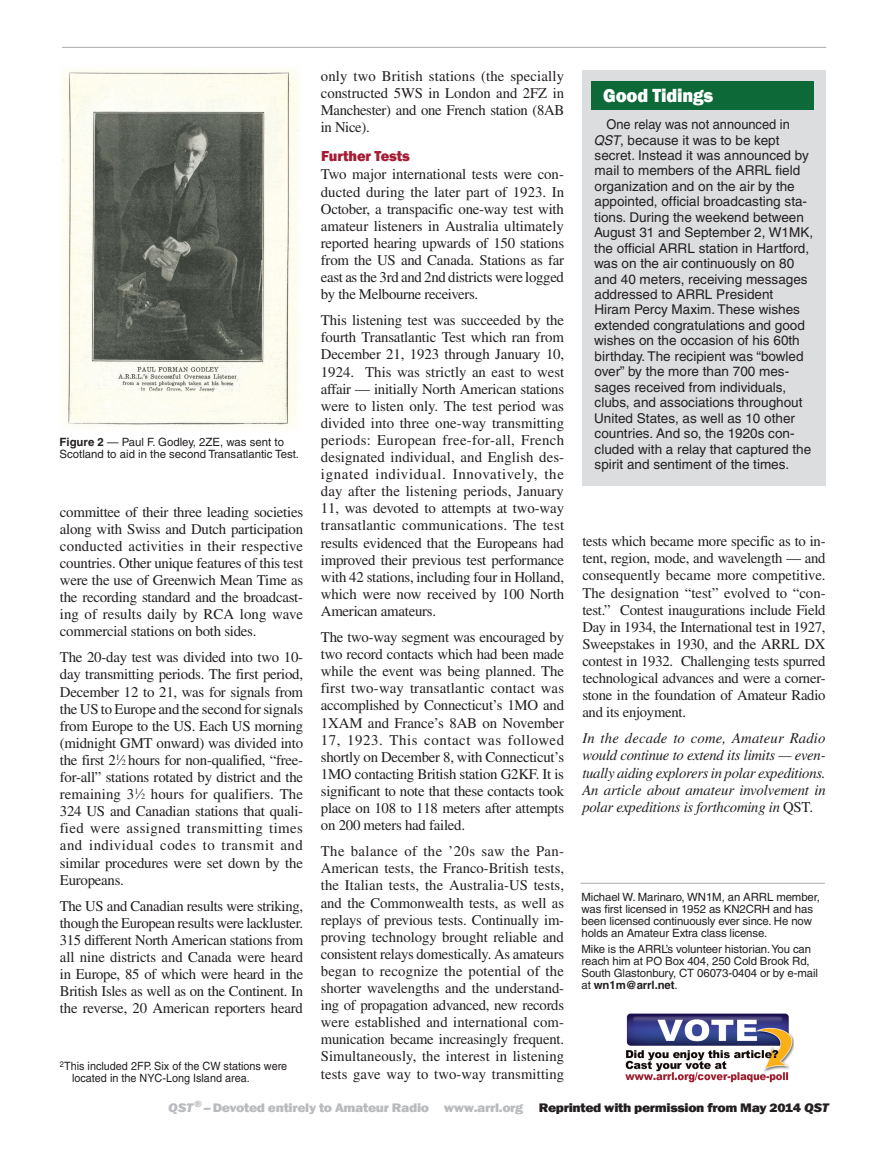
<style>
.page{position:relative;width:885px;height:1161px;background:#fff}
.page>*{position:absolute;margin:0;border:0;box-sizing:border-box;transform-origin:0 0}
.Sidebar_title{font:800 19.5px "Franklin Gothic";letter-spacing:-.01em;color:#fff;scale:.95 1}
.Body_Text{font:italic 15px/17.1px "Times";letter-spacing:-.015em;color:#231f20;text-align:justify}
.Body_Text-2{font:14.85px/17.1px "Times";letter-spacing:-.015em;color:#231f20;text-align:justify}
.Subhead_1{font:800 14.85px "Franklin Gothic";letter-spacing:-.01em;color:#a41d35}
.Sidebar{font:13.5px/15.5px "Helvetica";color:#231f20;scale:.95 1}
.t1{font:800 12.75px "Franklin Gothic";letter-spacing:-.025em;color:#babbbe;scale:1.1 1}
.Author_s_Bio{font:11.4px/12px "Helvetica";letter-spacing:-.01em;color:#231f20}
.Notes{font:11.4px/12px "Helvetica";color:#231f20;scale:.95 1}
.s1{font-weight:700}
.s2{font-size:8.1px}
.s3{font-style:italic}
.s4{font-style:normal}
.s5{color:#231f20}
.s6{font-style:italic;color:#231f20}
</style>
<div class="page">
<hr style="left:62px;top:47px;width:764px;height:1px;background:#a8a9ad">
<div style="left:582px;top:70px;width:243px;height:416px;background:#dcdddf"></div>
<hr style="left:580px;top:883px;width:244px;height:1px;background:#a8a9ad">
<img style="left:62px;top:69px;width:238px;height:359px">
<div style="left:591px;top:81px;width:222px;height:29px;background:#0d6937"></div>
<img style="left:625px;top:1013px;width:167px;height:70px">
<p class="Author_s_Bio" style="left:59px;top:436px;width:241px"><span class="s1">Figure 2</span> — Paul F. Godley, 2ZE, was sent to<br>Scotland to aid in the second Transatlantic Test.</p>
<p class="Body_Text-2" style="left:60px;top:503px;width:245px">committee of their three leading societies along with Swiss and Dutch participation conducted activities in their respective countries. Other unique features of this test were the use of Greenwich Mean Time as the recording standard and the broadcast&shy;ing of results daily by RCA long wave commercial stations on both sides.</p>
<p class="Body_Text-2" style="left:60px;top:649px;width:245px">The 20-day test was divided into two 10- day transmitting periods. The first period, December 12 to 21, was for signals from the US to Europe and the second for signals from Europe to the US. Each US morning (midnight GMT onward) was divided into the first 2<sup>1</sup>⁄<span class="s2">2</span> hours for non-qualified, “free&shy;for-all” stations rotated by district and the remaining 3<sup>1</sup>⁄<span class="s2">2</span> hours for qualifiers. The 324 US and Canadian stations that quali&shy;fied were assigned transmitting times and individual codes to transmit and similar procedures were set down by the Europeans.</p>
<p class="Body_Text-2" style="left:60px;top:897px;width:245px">The US and Canadian results were striking, though the European results were lackluster.<br>315 different North American stations from all nine districts and Canada were heard in Europe, 85 of which were heard in the British Isles as well as on the Continent. In the reverse, 20 American reporters heard</p>
<p class="Notes" style="left:72px;top:1060px;width:228px;text-indent:-12px"><sup>2</sup>This included 2FP. Six of the CW stations were located in the NYC-Long Island area.</p>
<p class="Body_Text-2" style="left:321px;top:67px;width:245px">only two British stations (the specially constructed 5WS in London and 2FZ in Manchester) and one French station (8AB in Nice).</p>
<p class="Subhead_1" style="left:321px;top:147px;width:90px">Further Tests</p>
<p class="Body_Text-2" style="left:321px;top:166px;width:245px">Two major international tests were con&shy;ducted during the later part of 1923. In October, a transpacific one-way test with amateur listeners in Australia ultimately reported hearing upwards of 150 stations from the US and Canada. Stations as far east as the 3rd and 2nd districts were logged by the Melbourne receivers.</p>
<p class="Body_Text-2" style="left:321px;top:312px;width:245px">This listening test was succeeded by the fourth Transatlantic Test which ran from December 21, 1923 through January 10, 1924. This was strictly an east to west affair — initially North American stations were to listen only. The test period was divided into three one-way transmitting periods: European free-for-all, French designated individual, and English des&shy;ignated individual. Innovatively, the day after the listening periods, January 11, was devoted to attempts at two-way transatlantic communications. The test results evidenced that the Europeans had improved their previous test performance with 42 stations, including four in Holland, which were now received by 100 North American amateurs.</p>
<p class="Body_Text-2" style="left:321px;top:628px;width:245px">The two-way segment was encouraged by two record contacts which had been made while the event was being planned. The first two-way transatlantic contact was accomplished by Connecticut’s 1MO and 1XAM and France’s 8AB on November 17, 1923. This contact was followed shortly on December 8, with Connecticut’s 1MO contacting British station G2KF. It is significant to note that these contacts took place on 108 to 118 meters after attempts on 200 meters had failed.</p>
<p class="Body_Text-2" style="left:321px;top:843px;width:245px">The balance of the ’20s saw the Pan-American tests, the Franco-British tests, the Italian tests, the Australia-US tests, and the Commonwealth tests, as well as replays of previous tests. Continually im&shy;proving technology brought reliable and consistent relays domestically. As amateurs began to recognize the potential of the shorter wavelengths and the understand&shy;ing of propagation advanced, new records were established and international com&shy;munication became increasingly frequent.<br>Simultaneously, the interest in listening tests gave way to two-way transmitting</p>
<p class="Sidebar_title" style="left:603px;top:82px;width:117px">Good Tidings</p>
<p class="Sidebar" style="left:593px;top:117px;width:232px;text-indent:13px">One relay was not announced in <span class="s3">QST</span>, because it was to be kept secret. Instead it was announced by mail to members of the ARRL field organization and on the air by the appointed, official broadcasting sta&shy;tions. During the weekend between August 31 and September 2, W1MK, the official ARRL station in Hartford, was on the air continuously on 80 and 40 meters, receiving messages addressed to ARRL President<br>Hiram Percy Maxim. These wishes extended congratulations and good wishes on the occasion of his 60th birthday. The recipient was “bowled over” by the more than 700 mes&shy;sages received from individuals, clubs, and associations throughout United States, as well as 10 other countries. And so, the 1920s con&shy;cluded with a relay that captured the spirit and sentiment of the times.</p>
<p class="Body_Text-2" style="left:582px;top:533px;width:245px">tests which became more specific as to in&shy;tent, region, mode, and wavelength — and consequently became more competitive.<br>The designation “test” evolved to “con&shy;test.” Contest inaugurations include Field Day in 1934, the International test in 1927, Sweepstakes in 1930, and the ARRL DX contest in 1932. Challenging tests spurred technological advances and were a corner&shy;stone in the foundation of Amateur Radio and its enjoyment.</p>
<p class="Body_Text" style="left:582px;top:730px;width:245px">In the decade to come, Amateur Radio would continue to extend its limits — even&shy;tually aiding explorers in polar expeditions.<br>An article about amateur involvement in polar expeditions is forthcoming in <span class="s4">QST</span>.</p>
<p class="Author_s_Bio" style="left:581px;top:891px;width:240px">Michael W. Marinaro, WN1M, an ARRL member, was first licensed in 1952 as KN2CRH and has been licensed continuously ever since. He now holds an Amateur Extra class license.</p>
<p class="Author_s_Bio" style="left:581px;top:943px;width:238px">Mike is the ARRL’s volunteer historian. You can reach him at PO Box 404, 250 Cold Brook Rd, South Glastonbury, CT 06073-0404 or by e-mail at <span class="s1">wn1m@arrl.net</span>.</p>
<p class="t1" style="left:168px;top:1099px;width:601px"><span class="s3">QST</span><sup>®</sup>– Devoted entirely to Amateur Radio www.arrl.org <span class="s5">Reprinted with permission from May 2014</span> <span class="s6">QST</span></p>
</div>
